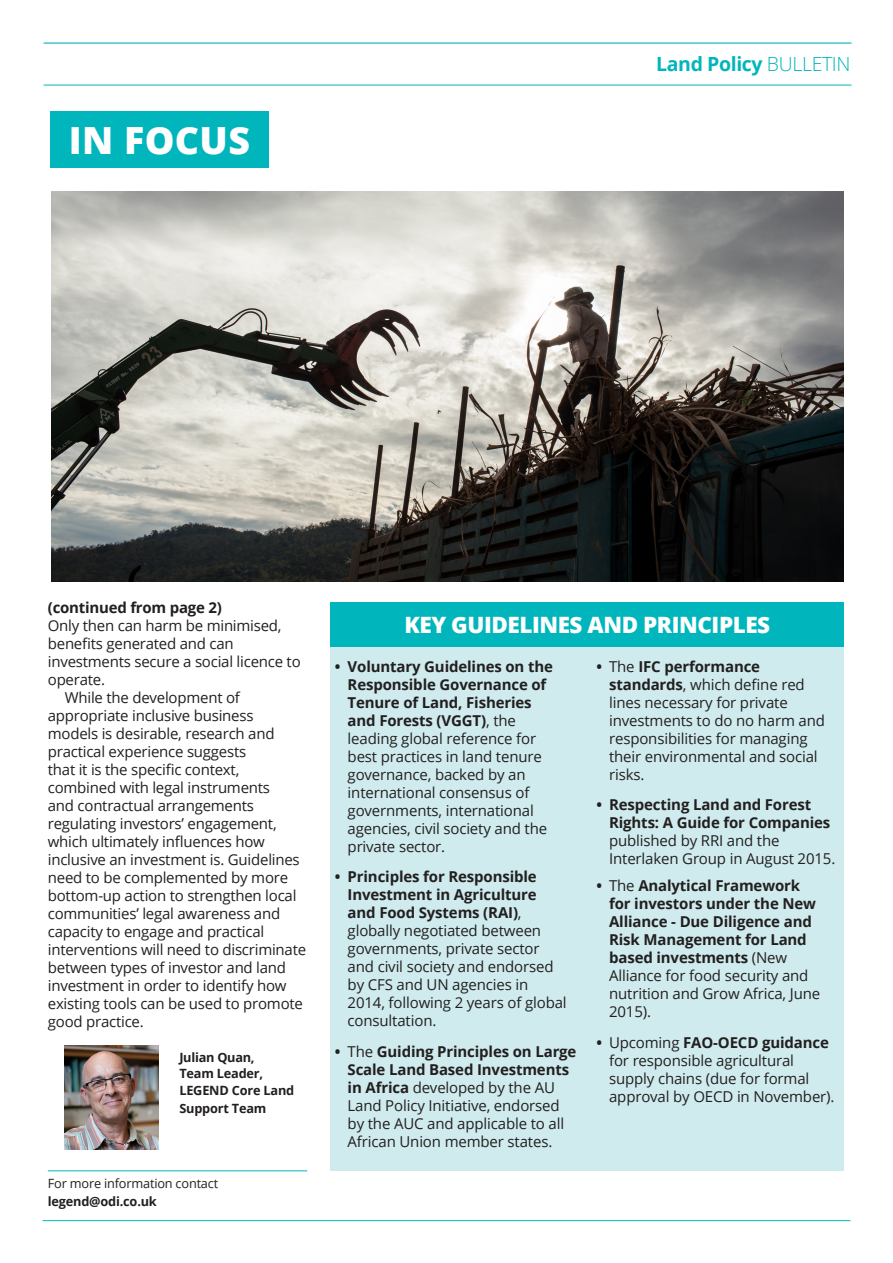
<style>
.page{position:relative;width:893px;height:1263px;background:#fff}
.page>*{position:absolute;margin:0;border:0;box-sizing:border-box;transform-origin:0 0}
.LEGEND_IN_BRIEF{font:800 37.5px "Open Sans";letter-spacing:.01em;color:#fff}
.LEGEND_IN_BRIEF-2{font:800 22.5px "Open Sans";letter-spacing:-.02em;color:#fff}
.t1{font:700 19.5px "Open Sans";letter-spacing:-.02em;color:#00b6bc}
.LEGEND_body{font:15px/18px "Open Sans";letter-spacing:-.01em;color:#231f20}
.LEGEND_body_-_first{font:700 15px/18px "Open Sans";letter-spacing:-.01em;color:#231f20}
.LEGEND_body_-_first-2{font:15px/18px "Open Sans";letter-spacing:-.015em;color:#231f20}
.LEGEND_body-2{font:700 12.75px/16.5px "Open Sans";letter-spacing:-.015em;color:#231f20}
.LEGEND_more_info{font:12.75px/18px "Open Sans";letter-spacing:-.015em;color:#231f20}
.s1{font-weight:300}
.s2{font-weight:700}
.s3{font-weight:400}
</style>
<div class="page">
<hr style="left:43px;top:1220px;width:807px;height:1px;background:#00b6bc">
<div style="left:331px;top:643px;width:513px;height:528px;background:#cfebed"></div>
<div style="left:331px;top:602px;width:513px;height:44px;background:#00b6bc"></div>
<hr style="left:44px;top:43px;width:807px;height:1px;background:#00b6bc">
<hr style="left:44px;top:85px;width:807px;height:1px;background:#00b6bc">
<div style="left:50px;top:112px;width:219px;height:56px;background:#00b6bc"></div>
<hr style="left:48px;top:1170px;width:259px;height:1px;background:#00b6bc">
<img style="left:65px;top:1045px;width:93px;height:104px">
<img style="left:51px;top:191px;width:793px;height:391px">
<p class="LEGEND_IN_BRIEF" style="left:69px;top:112px;width:183px">IN FOCUS</p>
<h3 class="t1" style="left:656px;top:50px;width:196px">Land Policy <span class="s1">BULLETIN</span></h3>
<p class="LEGEND_body_-_first" style="left:48px;top:598px;width:176px">(continued from page 2)</p>
<p class="LEGEND_body_-_first-2" style="left:48px;top:616px;width:254px">Only then can harm be minimised, benefits generated and can investments secure a social licence to operate.</p>
<p class="LEGEND_body" style="left:48px;top:688px;width:260px;text-indent:17px">While the development of appropriate inclusive business models is desirable, research and practical experience suggests<br>that it is the specific context, combined with legal instruments<br>and contractual arrangements regulating investors’ engagement, which ultimately influences how inclusive an investment is. Guidelines need to be complemented by more bottom-up action to strengthen local communities’ legal awareness and capacity to engage and practical interventions will need to discriminate between types of investor and land investment in order to identify how existing tools can be used to promote good practice.</p>
<p class="LEGEND_body-2" style="left:179px;top:1048px;width:77px">Julian Quan,</p>
<p class="LEGEND_body-2" style="left:179px;top:1065px;width:116px">Team Leader,<br>LEGEND Core Land</p>
<p class="LEGEND_body-2" style="left:179px;top:1099px;width:89px">Support Team</p>
<p class="LEGEND_more_info" style="left:48px;top:1174px;width:172px">For more information contact <span class="s2">legend@odi.co.uk</span></p>
<p class="LEGEND_IN_BRIEF-2" style="left:404px;top:608px;width:367px">KEY GUIDELINES AND PRINCIPLES</p>
<p class="LEGEND_body" style="left:348px;top:657px;width:207px;text-indent:-13px"><span class="s2">• Voluntary Guidelines on the<br>Responsible Governance of<br>Tenure of Land, Fisheries and Forests (VGGT)</span>, the leading global reference for best practices in land tenure governance, backed by an international consensus of governments, international agencies, civil society and the private sector.</p>
<p class="LEGEND_body" style="left:348px;top:868px;width:221px;text-indent:-13px"><span class="s2">• Principles for Responsible<br>Investment in Agriculture and Food Systems (RAI)</span>, globally negotiated between governments, private sector and civil society and endorsed by CFS and UN agencies in<br>2014, following 2 years of global consultation.</p>
<p class="LEGEND_body" style="left:348px;top:1042px;width:230px;text-indent:-13px"><span class="s2">•</span> The <span class="s2">Guiding Principles on Large<br>Scale Land Based Investments in Africa</span> developed by the AU<br>Land Policy Initiative, endorsed by the AUC and applicable to all<br>African Union member states.</p>
<p class="LEGEND_body" style="left:609px;top:657px;width:217px;text-indent:-13px"><span class="s2">•</span> The <span class="s2">IFC performance standards</span>, which define red lines necessary for private investments to do no harm and responsibilities for managing their environmental and social risks.</p>
<p class="LEGEND_body_-_first" style="left:609px;top:796px;width:228px;text-indent:-13px">• Respecting Land and Forest<br>Rights: A Guide for Companies <span class="s3">published by RRI and the<br>Interlaken Group in August 2015.</span></p>
<p class="LEGEND_body_-_first" style="left:609px;top:876px;width:213px;text-indent:-13px">• <span class="s3">The</span> Analytical Framework for investors under the New<br>Alliance - Due Diligence and<br>Risk Management for Land based investments <span class="s3">(New<br>Alliance for food security and nutrition and Grow Africa, June<br>2015).</span></p>
<p class="LEGEND_body" style="left:609px;top:1033px;width:227px;text-indent:-13px"><span class="s2">•</span> Upcoming <span class="s2">FAO-OECD guidance </span>for responsible agricultural supply chains (due for formal approval by OECD in November).</p>
</div>
